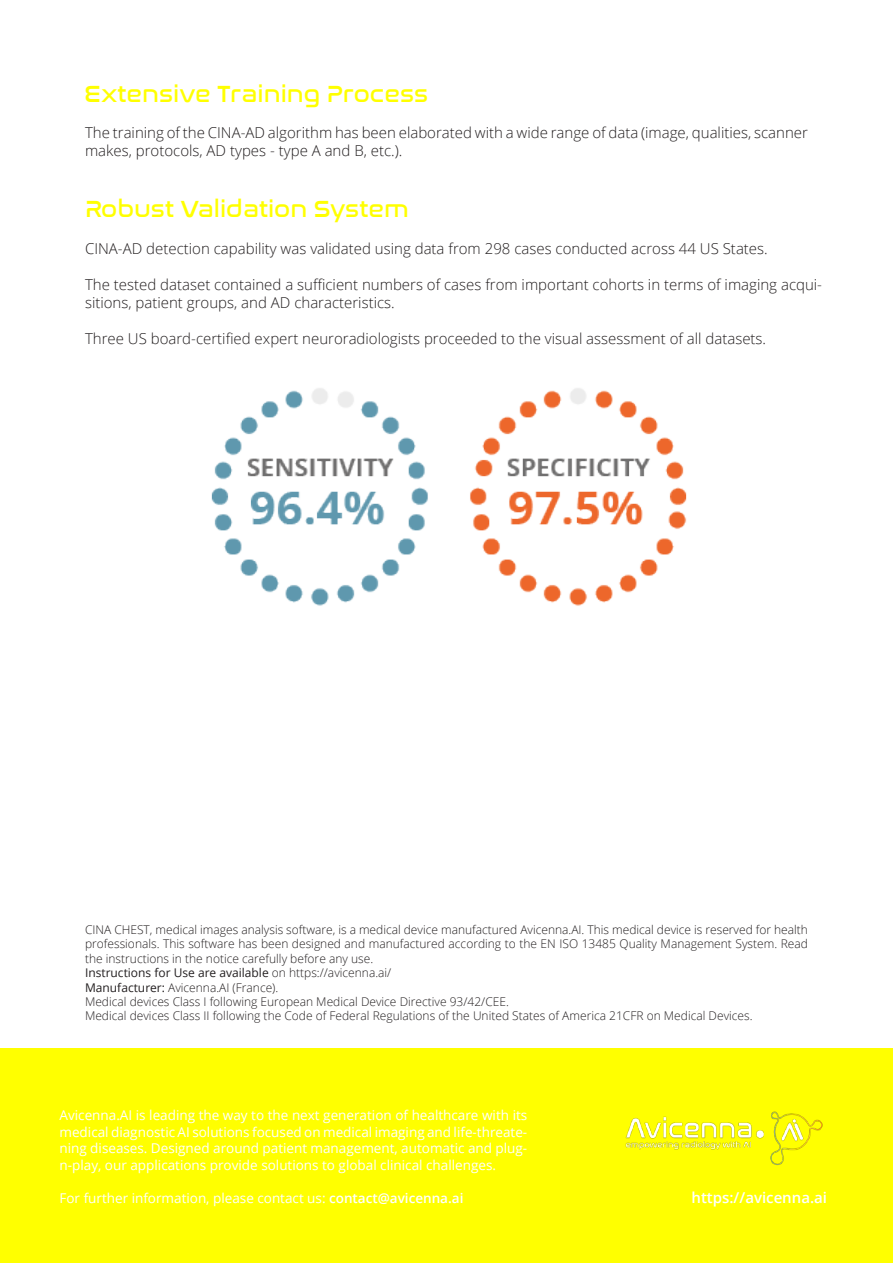
<style>
.page{position:relative;width:893px;height:1263px;background:#fff}
.page>*{position:absolute;margin:0;border:0;box-sizing:border-box;transform-origin:0 0}
.t1{font:24px "Nasalization Rg";color:#ff0}
.t2{font:300 15px/18px "Open Sans";color:#231f20}
.t3{font:600 15px "Open Sans";color:#fff}
.t4{font:13.5px/16.5px "Open Sans";color:#fff;text-align:justify}
.t5{font:300 12px/14.4px "Open Sans";color:#231f20}
.s1{font-weight:400}
.s2{font-weight:600}
</style>
<div class="page">
<div style="left:0;top:1048px;width:893px;height:215px;background:#ff0"></div>
<img style="left:625px;top:1111px;width:198px;height:54px">
<img style="left:211px;top:388px;width:476px;height:218px">
<h1 class="t1" style="left:85px;top:84px;width:345px">Extensive Training Process</h1>
<p class="t2" style="left:85px;top:123px;width:724px">The training of the CINA-AD algorithm has been elaborated with a wide range of data (image, qualities, scanner makes, protocols, AD types - type A and B, etc.).</p>
<h1 class="t1" style="left:85px;top:199px;width:325px">Robust Validation System</h1>
<p class="t2" style="left:85px;top:239px;width:684px">CINA-AD detection capability was validated using data from 298 cases conducted across 44 US States.</p>
<p class="t2" style="left:85px;top:275px;width:739px">The tested dataset contained a sufficient numbers of cases from important cohorts in terms of imaging acqui&shy;sitions, patient groups, and AD characteristics.</p>
<p class="t2" style="left:85px;top:329px;width:683px">Three US board-certified expert neuroradiologists proceeded to the visual assessment of all datasets.</p>
<p class="t5" style="left:85px;top:923px;width:724px">CINA CHEST, medical images analysis software, is a medical device manufactured Avicenna.AI. This medical device is reserved for health professionals. This software has been designed and manufactured according to the EN ISO 13485 Quality Management System. Read the instructions in the notice carefully before any use.<br><span class="s1">Instructions for Use are available</span> on https://avicenna.ai/<br><span class="s1">Manufacturer:</span> Avicenna.AI (France).<br>Medical devices Class I following European Medical Device Directive 93/42/CEE.<br>Medical devices Class II following the Code of Federal Regulations of the United States of America 21CFR on Medical Devices.</p>
<p class="t4" style="left:60px;top:1106px;width:469px">Avicenna.AI is leading the way to the next generation of healthcare with its medical diagnostic AI solutions focused on medical imaging and life-threate&shy;ning diseases. Designed around patient management, automatic and plug&shy;n-play, our applications provide solutions to global clinical challenges.</p>
<p class="t4" style="left:60px;top:1189px;width:405px">For further information, please contact us: <span class="s2">contact@avicenna.ai</span></p>
<p class="t3" style="left:691px;top:1191px;width:137px">https://avicenna.ai</p>
</div>
